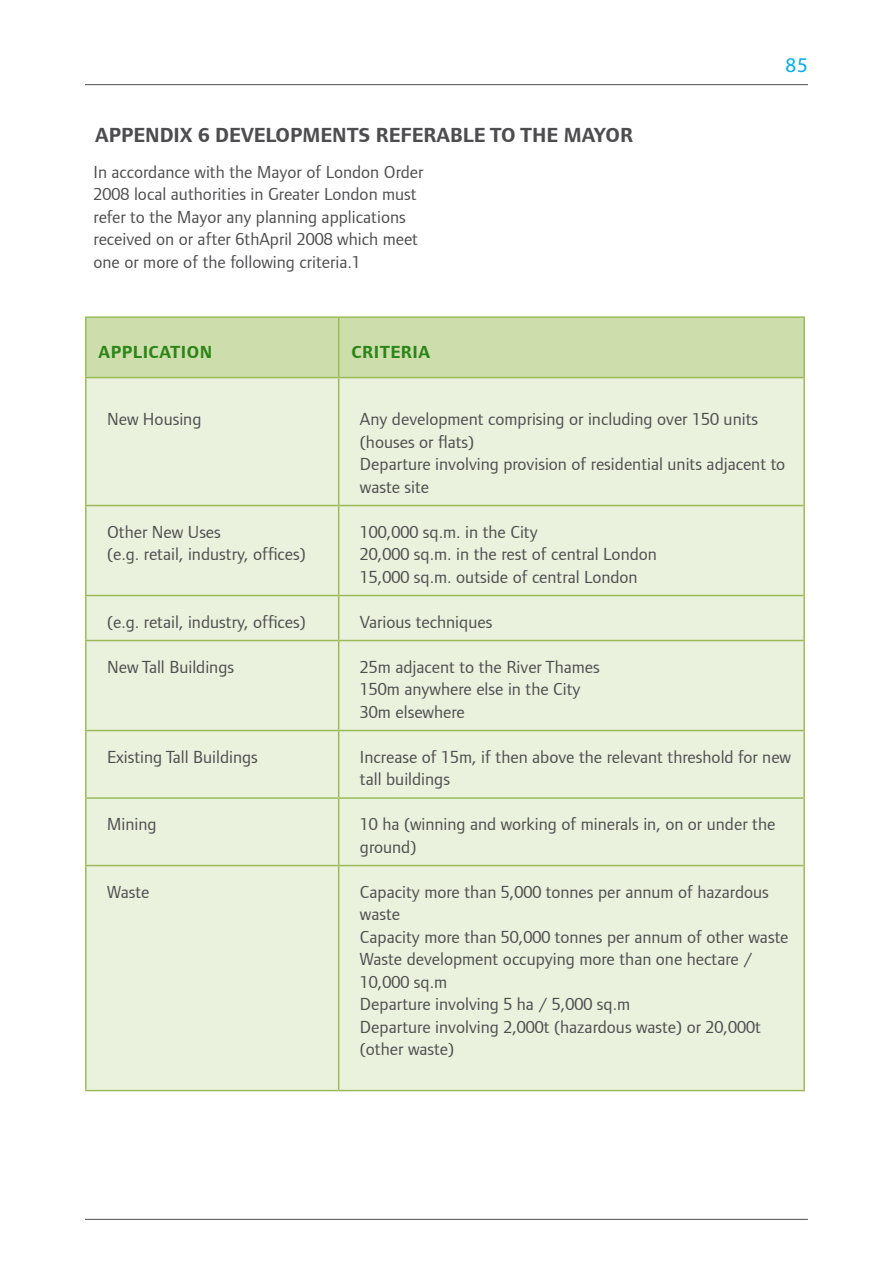
<style>
.page{position:relative;width:893px;height:1263px;background:#fff}
.page>*{position:absolute;margin:0;border:0;box-sizing:border-box;transform-origin:0 0}
.Heading_2{font:700 21px "Foundry Form Sans";color:#4d4d4f}
.t1{font:21px "Myriad Pro";color:#00aeef}
.body_copy_no_indent{font:18px/22.5px "Foundry Form Sans";color:#4d4d4f}
.Table_Headings{font:700 18px "Foundry Form Sans";letter-spacing:.025em;color:#2c8517}
</style>
<div class="page">
<hr style="left:85px;top:1219px;width:723px;height:1px;background:#4d4d4f">
<hr style="left:85px;top:84px;width:723px;height:1px;background:#4d4d4f">
<div style="left:87px;top:318px;width:716px;height:59px;background:#cdddac"></div>
<div style="left:87px;top:378px;width:716px;height:712px;background:#eaf1dd"></div>
<hr style="left:85px;top:378px;width:2px;height:127px;background:#9bbb59">
<hr style="left:338px;top:378px;width:1px;height:127px;background:#9bbb59">
<hr style="left:803px;top:378px;width:2px;height:127px;background:#9bbb59">
<hr style="left:85px;top:505px;width:254px;height:1px;background:#9bbb59">
<hr style="left:85px;top:506px;width:2px;height:89px;background:#9bbb59">
<hr style="left:339px;top:505px;width:466px;height:1px;background:#9bbb59">
<hr style="left:338px;top:506px;width:1px;height:89px;background:#9bbb59">
<hr style="left:803px;top:506px;width:2px;height:89px;background:#9bbb59">
<hr style="left:85px;top:595px;width:254px;height:1px;background:#9bbb59">
<hr style="left:85px;top:596px;width:2px;height:44px;background:#9bbb59">
<hr style="left:339px;top:595px;width:466px;height:1px;background:#9bbb59">
<hr style="left:338px;top:596px;width:1px;height:44px;background:#9bbb59">
<hr style="left:803px;top:596px;width:2px;height:44px;background:#9bbb59">
<hr style="left:85px;top:640px;width:254px;height:1px;background:#9bbb59">
<hr style="left:85px;top:641px;width:2px;height:89px;background:#9bbb59">
<hr style="left:339px;top:640px;width:466px;height:1px;background:#9bbb59">
<hr style="left:338px;top:641px;width:1px;height:89px;background:#9bbb59">
<hr style="left:803px;top:641px;width:2px;height:89px;background:#9bbb59">
<hr style="left:85px;top:730px;width:254px;height:1px;background:#9bbb59">
<hr style="left:85px;top:731px;width:2px;height:66px;background:#9bbb59">
<hr style="left:339px;top:730px;width:466px;height:1px;background:#9bbb59">
<hr style="left:338px;top:731px;width:1px;height:66px;background:#9bbb59">
<hr style="left:803px;top:731px;width:2px;height:66px;background:#9bbb59">
<hr style="left:85px;top:797px;width:254px;height:2px;background:#9bbb59">
<hr style="left:85px;top:799px;width:2px;height:66px;background:#9bbb59">
<hr style="left:339px;top:797px;width:466px;height:2px;background:#9bbb59">
<hr style="left:338px;top:799px;width:1px;height:66px;background:#9bbb59">
<hr style="left:803px;top:799px;width:2px;height:66px;background:#9bbb59">
<hr style="left:85px;top:865px;width:254px;height:1px;background:#9bbb59">
<hr style="left:85px;top:866px;width:2px;height:224px;background:#9bbb59">
<hr style="left:339px;top:865px;width:466px;height:1px;background:#9bbb59">
<hr style="left:338px;top:866px;width:1px;height:224px;background:#9bbb59">
<hr style="left:803px;top:866px;width:2px;height:224px;background:#9bbb59">
<hr style="left:85px;top:1090px;width:254px;height:1px;background:#9bbb59">
<hr style="left:339px;top:1090px;width:466px;height:1px;background:#9bbb59">
<hr style="left:85px;top:316px;width:254px;height:2px;background:#9bbb59">
<hr style="left:85px;top:318px;width:2px;height:59px;background:#9bbb59">
<hr style="left:339px;top:316px;width:466px;height:2px;background:#9bbb59">
<hr style="left:338px;top:318px;width:1px;height:59px;background:#9bbb59">
<hr style="left:803px;top:318px;width:2px;height:59px;background:#9bbb59">
<hr style="left:85px;top:377px;width:254px;height:1px;background:#9bbb59">
<hr style="left:339px;top:377px;width:466px;height:1px;background:#9bbb59">
<h2 class="Heading_2" style="left:95px;top:124px;width:540px">APPENDIX 6 DEVELOPMENTS REFERABLE TO THE MAYOR</h2>
<p class="body_copy_no_indent" style="left:94px;top:160px;width:331px">In accordance with the Mayor of London Order 2008 local authorities in Greater London must refer to the Mayor any planning applications received on or after 6thApril 2008 which meet one or more of the following criteria.1</p>
<p class="Table_Headings" style="left:99px;top:342px;width:115px">APPLICATION</p>
<p class="Table_Headings" style="left:351px;top:342px;width:80px">CRITERIA</p>
<p class="t1" style="left:785px;top:52px;width:24px">85</p>
<p class="body_copy_no_indent" style="left:107px;top:408px;width:96px">New Housing</p>
<p class="body_copy_no_indent" style="left:360px;top:408px;width:400px">Any development comprising or including over 150 units (houses or flats)</p>
<p class="body_copy_no_indent" style="left:360px;top:453px;width:427px">Departure involving provision of residential units adjacent to waste site</p>
<p class="body_copy_no_indent" style="left:107px;top:520px;width:115px">Other New Uses</p>
<p class="body_copy_no_indent" style="left:107px;top:543px;width:200px">(e.g. retail, industry, offices)</p>
<p class="body_copy_no_indent" style="left:360px;top:520px;width:179px">100,000 sq.m. in the City</p>
<p class="body_copy_no_indent" style="left:360px;top:543px;width:298px">20,000 sq.m. in the rest of central London</p>
<p class="body_copy_no_indent" style="left:360px;top:565px;width:279px">15,000 sq.m. outside of central London</p>
<p class="body_copy_no_indent" style="left:107px;top:610px;width:200px">(e.g. retail, industry, offices)</p>
<p class="body_copy_no_indent" style="left:360px;top:610px;width:134px">Various techniques</p>
<p class="body_copy_no_indent" style="left:107px;top:655px;width:129px">New Tall Buildings</p>
<p class="body_copy_no_indent" style="left:360px;top:655px;width:241px">25m adjacent to the River Thames</p>
<p class="body_copy_no_indent" style="left:360px;top:678px;width:222px">150m anywhere else in the City</p>
<p class="body_copy_no_indent" style="left:360px;top:700px;width:106px">30m elsewhere</p>
<p class="body_copy_no_indent" style="left:107px;top:745px;width:152px">Existing Tall Buildings</p>
<p class="body_copy_no_indent" style="left:360px;top:745px;width:433px">Increase of 15m, if then above the relevant threshold for new tall buildings</p>
<p class="body_copy_no_indent" style="left:107px;top:813px;width:51px">Mining</p>
<p class="body_copy_no_indent" style="left:360px;top:813px;width:417px">10 ha (winning and working of minerals in, on or under the ground)</p>
<p class="body_copy_no_indent" style="left:107px;top:880px;width:44px">Waste</p>
<p class="body_copy_no_indent" style="left:360px;top:880px;width:410px">Capacity more than 5,000 tonnes per annum of hazardous waste</p>
<p class="body_copy_no_indent" style="left:360px;top:925px;width:430px">Capacity more than 50,000 tonnes per annum of other waste</p>
<p class="body_copy_no_indent" style="left:360px;top:948px;width:394px">Waste development occupying more than one hectare /<br>10,000 sq.m</p>
<p class="body_copy_no_indent" style="left:360px;top:993px;width:272px">Departure involving 5 ha / 5,000 sq.m</p>
<p class="body_copy_no_indent" style="left:360px;top:1015px;width:403px">Departure involving 2,000t (hazardous waste) or 20,000t (other waste)</p>
</div>
